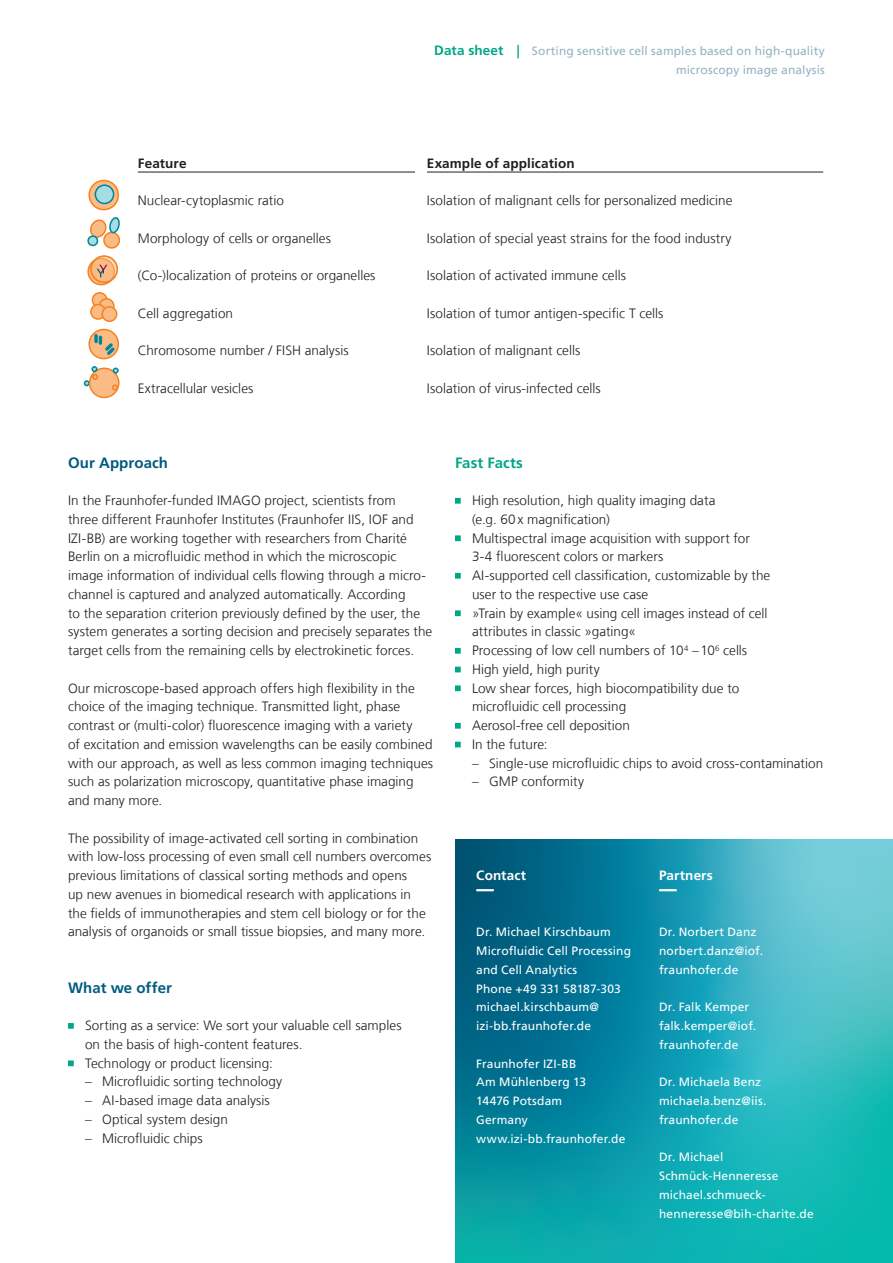
<style>
.page{position:relative;width:893px;height:1263px;background:#fff}
.page>*{position:absolute;margin:0;border:0;box-sizing:border-box;transform-origin:0 0}
.t1{font:700 15px "Frutiger LT Com";letter-spacing:.005em;color:#005b7f}
.t2{font:700 15px "Frutiger LT Com";letter-spacing:.005em;color:#00a786}
.t3{font:300 13.5px/18.8px "Frutiger LT Com";letter-spacing:.005em;color:#231f20}
.t4{font:700 13.5px "Frutiger LT Com";letter-spacing:.01em;color:#231f20}
.t5{font:700 13.5px "Frutiger LT Com";letter-spacing:.01em;color:#fff}
.t6{font:12px/18.8px "Frutiger LT Com";letter-spacing:.01em;color:#fff}
.t7{font:12px/18.8px "Frutiger LT Com";letter-spacing:.01em;color:#93b3c3;text-align:right}
.s1{font-weight:700;font-size:13.5px;color:#00a786}
</style>
<div class="page">
<svg style="left:455px;top:840px;width:438px;height:423px;background:#1a9dad"></svg>
<svg style="left:476px;top:889px;width:166px;height:2px"></svg>
<svg style="left:659px;top:889px;width:166px;height:2px"></svg>
<svg style="left:68px;top:1023px;width:6px;height:6px"></svg>
<svg style="left:68px;top:1060px;width:6px;height:6px"></svg>
<svg style="left:455px;top:498px;width:6px;height:6px"></svg>
<svg style="left:455px;top:535px;width:6px;height:6px"></svg>
<svg style="left:455px;top:573px;width:6px;height:6px"></svg>
<svg style="left:455px;top:610px;width:6px;height:6px"></svg>
<svg style="left:455px;top:648px;width:6px;height:6px"></svg>
<svg style="left:455px;top:667px;width:6px;height:5px"></svg>
<svg style="left:455px;top:685px;width:6px;height:6px"></svg>
<svg style="left:455px;top:723px;width:6px;height:6px"></svg>
<svg style="left:455px;top:742px;width:6px;height:5px"></svg>
<hr style="left:138px;top:172px;width:277px;height:1px;background:#231f20">
<hr style="left:427px;top:172px;width:396px;height:1px;background:#231f20">
<svg style="left:89px;top:180px;width:29px;height:30px"></svg>
<div style="left:88px;top:180px;width:31px;height:30px;border:2px solid #f58220;border-radius:50%"></div>
<div style="left:95px;top:185px;width:19px;height:18px;background:#a6dce3;border-radius:50%"></div>
<div style="left:95px;top:184px;width:19px;height:20px;border:2px solid #008598;border-radius:50%"></div>
<svg style="left:88px;top:258px;width:26px;height:27px"></svg>
<div style="left:87px;top:258px;width:28px;height:27px;border:2px solid #f58220;border-radius:50%"></div>
<svg style="left:91px;top:256px;width:26px;height:26px"></svg>
<div style="left:90px;top:255px;width:28px;height:28px;border:2px solid #f58220;border-radius:50%"></div>
<svg style="left:97px;top:265px;width:10px;height:12px"></svg>
<div style="left:92px;top:293px;width:15px;height:14px;background:#fbbb85;border-radius:50%"></div>
<div style="left:92px;top:292px;width:16px;height:16px;border:2px solid #f58220;border-radius:50%"></div>
<div style="left:99px;top:299px;width:15px;height:14px;background:#fbbb85;border-radius:50%"></div>
<div style="left:99px;top:298px;width:16px;height:16px;border:2px solid #f58220;border-radius:50%"></div>
<div style="left:91px;top:305px;width:14px;height:14px;background:#fbbb85;border-radius:50%"></div>
<div style="left:90px;top:304px;width:16px;height:16px;border:2px solid #f58220;border-radius:50%"></div>
<div style="left:102px;top:307px;width:15px;height:14px;background:#fbbb85;border-radius:50%"></div>
<div style="left:101px;top:306px;width:16px;height:16px;border:2px solid #f58220;border-radius:50%"></div>
<svg style="left:89px;top:329px;width:29px;height:30px"></svg>
<div style="left:88px;top:329px;width:31px;height:30px;border:2px solid #f58220;border-radius:50%"></div>
<svg style="left:94px;top:334px;width:21px;height:21px"></svg>
<div style="left:90px;top:368px;width:29px;height:29px;background:#fbbb85;border-radius:50%"></div>
<div style="left:89px;top:368px;width:31px;height:30px;border:2px solid #f58220;border-radius:50%"></div>
<svg style="left:113px;top:368px;width:6px;height:6px"></svg>
<svg style="left:84px;top:366px;width:14px;height:20px"></svg>
<svg style="left:112px;top:384px;width:6px;height:6px"></svg>
<div style="left:88px;top:236px;width:9px;height:9px;background:#a6dce3;border-radius:50%"></div>
<div style="left:87px;top:235px;width:11px;height:11px;border:2px solid #008598;border-radius:50%"></div>
<div style="left:104px;top:232px;width:15px;height:16px;background:#fbbb85;border-radius:50%"></div>
<div style="left:103px;top:232px;width:17px;height:17px;border:2px solid #f58220;border-radius:50%"></div>
<svg style="left:88px;top:217px;width:32px;height:21px"></svg>
<p class="t7" style="left:434px;top:42px;width:392px"><span class="s1">Data sheet |</span> Sorting sensitive cell samples based on high-quality microscopy image analysis</p>
<p class="t4" style="left:138px;top:155px;width:50px">Feature</p>
<p class="t4" style="left:427px;top:155px;width:149px">Example of application</p>
<p class="t3" style="left:138px;top:191px;width:148px">Nuclear-cytoplasmic ratio</p>
<p class="t3" style="left:427px;top:191px;width:307px">Isolation of malignant cells for personalized medicine</p>
<p class="t3" style="left:138px;top:229px;width:195px">Morphology of cells or organelles</p>
<p class="t3" style="left:427px;top:229px;width:306px">Isolation of special yeast strains for the food industry</p>
<p class="t3" style="left:138px;top:266px;width:239px">(Co-)localization of proteins or organelles</p>
<p class="t3" style="left:427px;top:266px;width:200px">Isolation of activated immune cells</p>
<p class="t3" style="left:138px;top:304px;width:97px">Cell aggregation</p>
<p class="t3" style="left:427px;top:304px;width:238px">Isolation of tumor antigen-specific T cells</p>
<p class="t3" style="left:138px;top:341px;width:212px">Chromosome number / FISH analysis</p>
<p class="t3" style="left:427px;top:341px;width:155px">Isolation of malignant cells</p>
<p class="t3" style="left:138px;top:379px;width:117px">Extracellular vesicles</p>
<p class="t3" style="left:427px;top:379px;width:175px">Isolation of virus-infected cells</p>
<p class="t1" style="left:68px;top:454px;width:102px">Our Approach</p>
<p class="t3" style="left:68px;top:491px;width:366px">In the Fraunhofer-funded IMAGO project, scientists from<br>three different Fraunhofer Institutes (Fraunhofer IIS, IOF and IZI-BB) are working together with researchers from Charité Berlin on a microfluidic method in which the microscopic image information of individual cells flowing through a micro&shy;channel is captured and analyzed automatically. According<br>to the separation criterion previously defined by the user, the system generates a sorting decision and precisely separates the target cells from the remaining cells by electrokinetic forces.</p>
<p class="t3" style="left:68px;top:679px;width:367px">Our microscope-based approach offers high flexibility in the choice of the imaging technique. Transmitted light, phase contrast or (multi-color) fluorescence imaging with a variety<br>of excitation and emission wavelengths can be easily combined with our approach, as well as less common imaging techniques such as polarization microscopy, quantitative phase imaging and many more.</p>
<p class="t3" style="left:68px;top:829px;width:365px">The possibility of image-activated cell sorting in combination with low-loss processing of even small cell numbers overcomes previous limitations of classical sorting methods and opens<br>up new avenues in biomedical research with applications in the fields of immunotherapies and stem cell biology or for the analysis of organoids or small tissue biopsies, and many more.</p>
<p class="t1" style="left:68px;top:979px;width:105px">What we offer</p>
<p class="t3" style="left:85px;top:1016px;width:318px">Sorting as a service: We sort your valuable cell samples on the basis of high-content features.<br>Technology or product licensing:</p>
<p class="t3" style="left:85px;top:1072px;width:199px">– Microfluidic sorting technology</p>
<p class="t3" style="left:85px;top:1091px;width:186px">– AI-based image data analysis</p>
<p class="t3" style="left:85px;top:1110px;width:144px">– Optical system design</p>
<p class="t3" style="left:85px;top:1129px;width:119px">– Microfluidic chips</p>
<p class="t2" style="left:455px;top:454px;width:69px">Fast Facts</p>
<p class="t3" style="left:472px;top:491px;width:300px">High resolution, high quality imaging data<br>(e.g. 60 x magnification)<br>Multispectral image acquisition with support for 3-4 fluorescent colors or markers<br>AI-supported cell classification, customizable by the user to the respective use case<br>»Train by example« using cell images instead of cell attributes in classic »gating«<br>Processing of low cell numbers of 10<sup>4</sup> – 10<sup>6</sup> cells High yield, high purity<br>Low shear forces, high biocompatibility due to microfluidic cell processing<br>Aerosol-free cell deposition<br>In the future:</p>
<p class="t3" style="left:472px;top:754px;width:353px">– Single-use microfluidic chips to avoid cross-contamination</p>
<p class="t3" style="left:472px;top:772px;width:114px">– GMP conformity</p>
<p class="t5" style="left:476px;top:867px;width:51px">Contact</p>
<p class="t6" style="left:476px;top:923px;width:156px">Dr. Michael Kirschbaum<br>Microfluidic Cell Processing and Cell Analytics<br>Phone +49 331 58187-303 michael.kirschbaum@ izi-bb.fraunhofer.de</p>
<p class="t6" style="left:476px;top:1054px;width:151px">Fraunhofer IZI-BB<br>Am Mühlenberg 13<br>14476 Potsdam<br>Germany www.izi-bb.fraunhofer.de</p>
<p class="t5" style="left:659px;top:867px;width:55px">Partners</p>
<p class="t6" style="left:659px;top:923px;width:105px">Dr. Norbert Danz norbert.danz@iof. fraunhofer.de</p>
<p class="t6" style="left:659px;top:998px;width:99px">Dr. Falk Kemper falk.kemper@iof. fraunhofer.de</p>
<p class="t6" style="left:659px;top:1073px;width:109px">Dr. Michaela Benz michaela.benz@iis. fraunhofer.de</p>
<p class="t6" style="left:659px;top:1148px;width:156px">Dr. Michael<br>Schmück-Henneresse michael.schmueck&shy;henneresse@bih-charite.de</p>
</div>
